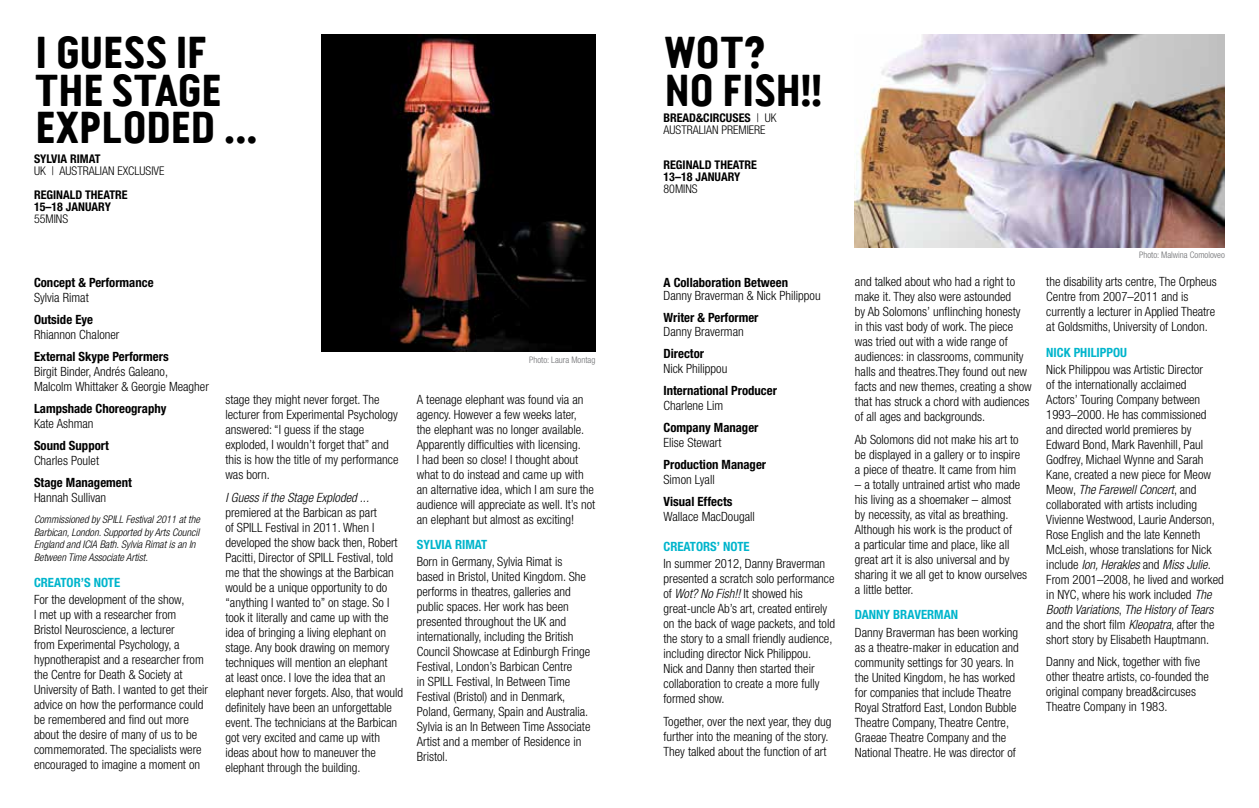
<style>
.page{position:relative;width:1259px;height:808px;background:#fff}
.page>*{position:absolute;margin:0;border:0;box-sizing:border-box;transform-origin:0 0}
.t1{font:700 45px/37.5px "Van Condensed";letter-spacing:-.05em;color:#000}
.t2{font:300 condensed 12.75px/15px "Helvetica Neue LT Std";color:#000}
.t3{font:700 condensed 12.75px "Helvetica Neue LT Std";color:#000}
.t4{font:700 condensed 12.75px "Helvetica Neue LT Std";color:#00b5cc}
.t5{font:italic 300 condensed 12.75px "Helvetica Neue LT Std";color:#000}
.t6{font:300 condensed 12px/12px "Helvetica Neue LT Std";color:#000}
.t7{font:700 condensed 12px/12px "Helvetica Neue LT Std";color:#000}
.t8{font:italic 300 condensed 10.5px/12.8px "Helvetica Neue LT Std";color:#000}
.t9{font:300 condensed 9px "Helvetica Neue LT Std";color:#6d6e71}
.s1{font-weight:700}
.s2{font-style:italic}
</style>
<div class="page">
<img style="left:321px;top:34px;width:274px;height:317px">
<img style="left:855px;top:34px;width:370px;height:214px">
<h1 class="t1" style="left:34px;top:35px;width:226px">I GUESS IF<br>THE STAGE<br>EXPLODED ...</h1>
<p class="t7" style="left:34px;top:153px;width:68px">SYLVIA RIMAT</p>
<p class="t6" style="left:34px;top:165px;width:132px">UK | AUSTRALIAN EXCLUSIVE</p>
<p class="t7" style="left:34px;top:189px;width:95px">REGINALD THEATRE<br>15–18 JANUARY</p>
<p class="t6" style="left:34px;top:213px;width:36px">55MINS</p>
<p class="t3" style="left:34px;top:274px;width:121px">Concept &amp; Performance</p>
<p class="t2" style="left:34px;top:289px;width:56px">Sylvia Rimat</p>
<p class="t3" style="left:34px;top:311px;width:60px">Outside Eye</p>
<p class="t2" style="left:34px;top:326px;width:87px">Rhiannon Chaloner</p>
<p class="t3" style="left:34px;top:348px;width:136px">External Skype Performers</p>
<p class="t2" style="left:34px;top:363px;width:176px">Birgit Binder, Andrés Galeano,<br>Malcolm Whittaker &amp; Georgie Meagher</p>
<p class="t3" style="left:34px;top:400px;width:134px">Lampshade Choreography</p>
<p class="t2" style="left:34px;top:415px;width:61px">Kate Ashman</p>
<p class="t3" style="left:34px;top:437px;width:76px">Sound Support</p>
<p class="t2" style="left:34px;top:452px;width:67px">Charles Poulet</p>
<p class="t3" style="left:34px;top:474px;width:99px">Stage Management</p>
<p class="t2" style="left:34px;top:489px;width:74px">Hannah Sullivan</p>
<p class="t8" style="left:34px;top:513px;width:167px">Commissioned by SPILL Festival 2011 at the Barbican, London. Supported by Arts Council England and ICIA Bath. Sylvia Rimat is an In Between Time Associate Artist.</p>
<p class="t4" style="left:34px;top:574px;width:88px">CREATOR’S NOTE</p>
<p class="t2" style="left:34px;top:591px;width:176px">For the development of the show,<br>I met up with a researcher from<br>Bristol Neuroscience, a lecturer<br>from Experimental Psychology, a hypnotherapist and a researcher from the Centre for Death &amp; Society at University of Bath. I wanted to get their advice on how the performance could be remembered and find out more about the desire of many of us to be commemorated. The specialists were encouraged to imagine a moment on</p>
<p class="t2" style="left:225px;top:392px;width:174px">stage they might never forget. The lecturer from Experimental Psychology answered: “I guess if the stage exploded, I wouldn’t forget that” and this is how the title of my performance was born.</p>
<p class="t5" style="left:225px;top:490px;width:145px">I Guess if the Stage Exploded ...</p>
<p class="t2" style="left:225px;top:505px;width:179px">premiered at the Barbican as part<br>of SPILL Festival in 2011. When I developed the show back then, Robert Pacitti, Director of SPILL Festival, told me that the showings at the Barbican would be a unique opportunity to do “anything I wanted to” on stage. So I took it literally and came up with the idea of bringing a living elephant on stage. Any book drawing on memory techniques will mention an elephant<br>at least once. I love the idea that an elephant never forgets. Also, that would definitely have been an unforgettable event. The technicians at the Barbican got very excited and came up with ideas about how to maneuver the elephant through the building.</p>
<p class="t9" style="left:529px;top:355px;width:68px">Photo: Laura Montag</p>
<p class="t2" style="left:417px;top:392px;width:180px">A teenage elephant was found via an agency. However a few weeks later,<br>the elephant was no longer available.<br>Apparently difficulties with licensing.<br>I had been so close! I thought about what to do instead and came up with an alternative idea, which I am sure the audience will appreciate as well. It’s not an elephant but almost as exciting!</p>
<p class="t4" style="left:417px;top:537px;width:72px">SYLVIA RIMAT</p>
<p class="t2" style="left:417px;top:554px;width:175px">Born in Germany, Sylvia Rimat is based in Bristol, United Kingdom. She performs in theatres, galleries and public spaces. Her work has been presented throughout the UK and internationally, including the British Council Showcase at Edinburgh Fringe Festival, London’s Barbican Centre<br>in SPILL Festival, In Between Time Festival (Bristol) and in Denmark, Poland, Germany, Spain and Australia.<br>Sylvia is an In Between Time Associate Artist and a member of Residence in Bristol.</p>
<h1 class="t1" style="left:663px;top:35px;width:160px">WOT?<br>NO FISH!!</h1>
<p class="t6" style="left:663px;top:112px;width:115px"><span class="s1">BREAD&amp;CIRCUSES</span> | UK<br>AUSTRALIAN PREMIERE</p>
<p class="t7" style="left:663px;top:158px;width:95px">REGINALD THEATRE<br>13–18 JANUARY</p>
<p class="t6" style="left:663px;top:182px;width:36px">80MINS</p>
<p class="t3" style="left:663px;top:274px;width:126px">A Collaboration Between</p>
<p class="t2" style="left:663px;top:288px;width:159px">Danny Braverman &amp; Nick Philippou</p>
<p class="t3" style="left:663px;top:310px;width:97px">Writer &amp; Performer</p>
<p class="t2" style="left:663px;top:323px;width:82px">Danny Braverman</p>
<p class="t3" style="left:663px;top:345px;width:42px">Director</p>
<p class="t2" style="left:663px;top:360px;width:65px">Nick Philippou</p>
<p class="t3" style="left:663px;top:382px;width:115px">International Producer</p>
<p class="t2" style="left:663px;top:397px;width:61px">Charlene Lim</p>
<p class="t3" style="left:663px;top:419px;width:96px">Company Manager</p>
<p class="t2" style="left:663px;top:434px;width:60px">Elise Stewart</p>
<p class="t3" style="left:663px;top:456px;width:104px">Production Manager</p>
<p class="t2" style="left:663px;top:471px;width:53px">Simon Lyall</p>
<p class="t3" style="left:663px;top:493px;width:70px">Visual Effects</p>
<p class="t2" style="left:663px;top:508px;width:93px">Wallace MacDougall</p>
<p class="t4" style="left:663px;top:539px;width:88px">CREATORS’ NOTE</p>
<p class="t2" style="left:663px;top:556px;width:173px">In summer 2012, Danny Braverman presented a scratch solo performance of <span class="s2">Wot? No Fish!!</span> It showed his great-uncle Ab’s art, created entirely on the back of wage packets, and told the story to a small friendly audience, including director Nick Philippou.<br>Nick and Danny then started their collaboration to create a more fully formed show.</p>
<p class="t2" style="left:663px;top:714px;width:169px">Together, over the next year, they dug further into the meaning of the story.<br>They talked about the function of art</p>
<p class="t2" style="left:855px;top:274px;width:178px">and talked about who had a right to make it. They also were astounded<br>by Ab Solomons’ unflinching honesty in this vast body of work. The piece was tried out with a wide range of audiences: in classrooms, community halls and theatres.They found out new facts and new themes, creating a show that has struck a chord with audiences of all ages and backgrounds.</p>
<p class="t2" style="left:855px;top:432px;width:167px">Ab Solomons did not make his art to be displayed in a gallery or to inspire a piece of theatre. It came from him</p>
<p class="t2" style="left:855px;top:477px;width:174px">– a totally untrained artist who made his living as a shoemaker – almost<br>by necessity, as vital as breathing.<br>Although his work is the product of<br>a particular time and place, like all great art it is also universal and by sharing it we all get to know ourselves a little better.</p>
<p class="t4" style="left:855px;top:607px;width:105px">DANNY BRAVERMAN</p>
<p class="t2" style="left:855px;top:624px;width:166px">Danny Braverman has been working as a theatre-maker in education and community settings for 30 years. In the United Kingdom, he has worked for companies that include Theatre Royal Stratford East, London Bubble Theatre Company, Theatre Centre, Graeae Theatre Company and the National Theatre. He was director of</p>
<p class="t9" style="left:1139px;top:250px;width:87px">Photo: Malwina Comoloveo</p>
<p class="t2" style="left:1046px;top:274px;width:172px">the disability arts centre, The Orpheus Centre from 2007–2011 and is currently a lecturer in Applied Theatre at Goldsmiths, University of London.</p>
<p class="t4" style="left:1046px;top:344px;width:82px">NICK PHILIPPOU</p>
<p class="t2" style="left:1046px;top:362px;width:179px">Nick Philippou was Artistic Director<br>of the internationally acclaimed<br>Actors’ Touring Company between 1993–2000. He has commissioned and directed world premieres by Edward Bond, Mark Ravenhill, Paul Godfrey, Michael Wynne and Sarah Kane, created a new piece for Meow Meow, <span class="s2">The Farewell Concert</span>, and collaborated with artists including Vivienne Westwood, Laurie Anderson, Rose English and the late Kenneth McLeish, whose translations for Nick include <span class="s2">Ion, Herakles</span> and <span class="s2">Miss Julie</span>.<br>From 2001–2008, he lived and worked in NYC, where his work included <span class="s2">The Booth Variations</span>, <span class="s2">The History of Tears </span>and the short film <span class="s2">Kleopatra</span>, after the short story by Elisabeth Hauptmann.</p>
<p class="t2" style="left:1046px;top:654px;width:164px">Danny and Nick, together with five other theatre artists, co-founded the original company bread&amp;circuses Theatre Company in 1983.</p>
</div>
